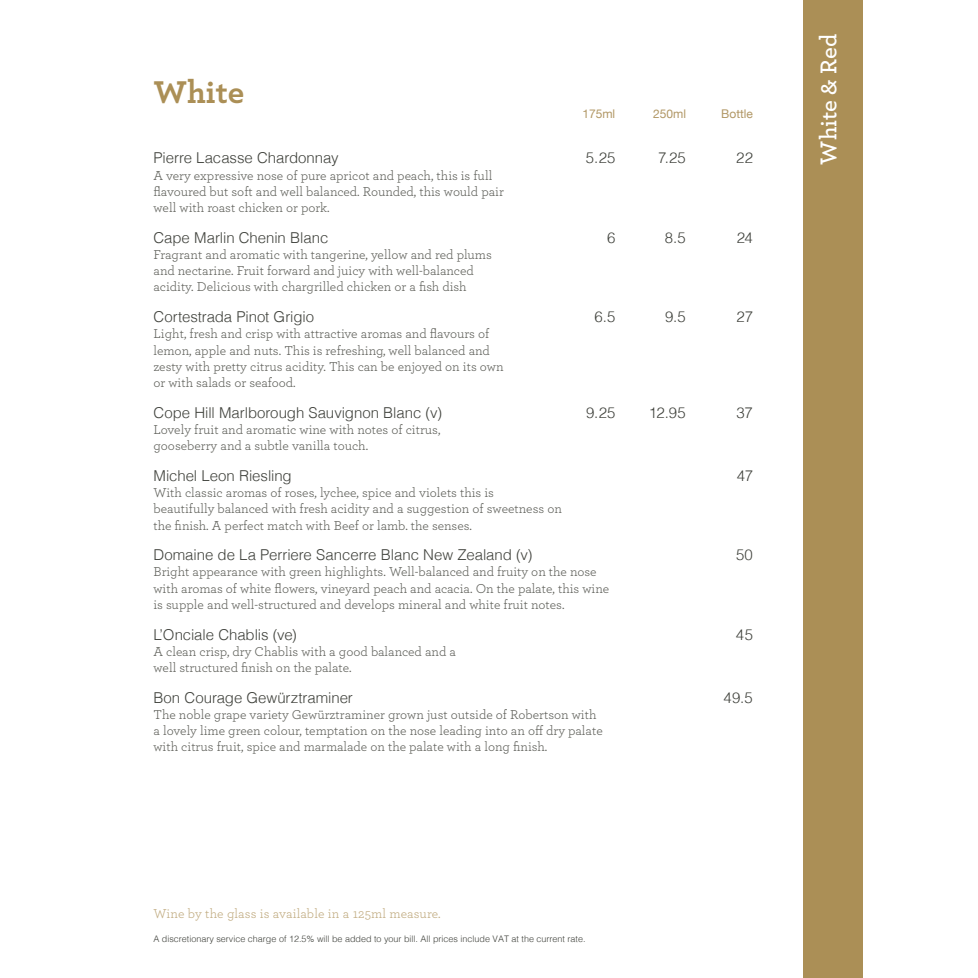
<style>
.page{position:relative;width:978px;height:978px;background:#fff}
.page>*{position:absolute;margin:0;border:0;box-sizing:border-box;transform-origin:0 0}
.t1{font:700 33px "Archer";color:#ab8f56}
.SubHeader{font:600 24px "Archer";color:#fff}
.Wine_name{font:300 15px "Helvetica";letter-spacing:-.005em;color:#40423c}
.White_Wine{font:300 15px "Helvetica";letter-spacing:-.005em;color:#40423c}
.NEW_DESCRIPTION{font:13.5px/16.2px "Archer";color:#5e5f59}
.Cocktail_Desc{font:13.5px "Archer";color:#c0aa7f}
.SubHeader-2{font:12px "Helvetica Neue";color:#b19765}
.Cocktail_Name{font:300 9px "Helvetica";color:#40423c}
</style>
<div class="page">
<div style="left:804px;top:0;width:59px;height:978px;background:#ab8f56"></div>
<p class="t1" style="left:153px;top:66px;width:92px">White</p>
<p class="SubHeader-2" style="left:582px;top:105px;width:34px">175ml</p>
<p class="SubHeader-2" style="left:653px;top:105px;width:34px">250ml</p>
<p class="SubHeader-2" style="left:721px;top:105px;width:33px">Bottle</p>
<p class="Wine_name" style="left:153px;top:145px;width:187px">Pierre Lacasse Chardonnay</p>
<p class="Wine_name" style="left:586px;top:145px;width:31px">5.25</p>
<p class="Wine_name" style="left:658px;top:145px;width:29px">7.25</p>
<p class="Wine_name" style="left:736px;top:145px;width:18px">22</p>
<p class="NEW_DESCRIPTION" style="left:153px;top:166px;width:340px">A very expressive nose of pure apricot and peach, this is full</p>
<p class="NEW_DESCRIPTION" style="left:153px;top:183px;width:352px">flavoured but soft and well balanced. Rounded, this would pair</p>
<p class="NEW_DESCRIPTION" style="left:153px;top:199px;width:178px">well with roast chicken or pork.</p>
<p class="Wine_name" style="left:153px;top:225px;width:176px">Cape Marlin Chenin Blanc</p>
<p class="Wine_name" style="left:607px;top:225px;width:10px">6</p>
<p class="Wine_name" style="left:665px;top:225px;width:23px">8.5</p>
<p class="Wine_name" style="left:737px;top:225px;width:18px">24</p>
<p class="NEW_DESCRIPTION" style="left:153px;top:246px;width:340px">Fragrant and aromatic with tangerine, yellow and red plums</p>
<p class="NEW_DESCRIPTION" style="left:153px;top:262px;width:322px">and nectarine. Fruit forward and juicy with well-balanced</p>
<p class="NEW_DESCRIPTION" style="left:153px;top:278px;width:315px">acidity. Delicious with chargrilled chicken or a fish dish</p>
<p class="Wine_name" style="left:153px;top:304px;width:162px">Cortestrada Pinot Grigio</p>
<p class="Wine_name" style="left:594px;top:304px;width:23px">6.5</p>
<p class="Wine_name" style="left:665px;top:304px;width:22px">9.5</p>
<p class="Wine_name" style="left:736px;top:304px;width:18px">27</p>
<p class="NEW_DESCRIPTION" style="left:153px;top:325px;width:337px">Light, fresh and crisp with attractive aromas and flavours of</p>
<p class="NEW_DESCRIPTION" style="left:153px;top:341px;width:338px">lemon, apple and nuts. This is refreshing, well balanced and</p>
<p class="NEW_DESCRIPTION" style="left:153px;top:358px;width:352px">zesty with pretty citrus acidity. This can be enjoyed on its own</p>
<p class="NEW_DESCRIPTION" style="left:153px;top:374px;width:144px">or with salads or seafood.</p>
<p class="Wine_name" style="left:153px;top:400px;width:290px">Cope Hill Marlborough Sauvignon Blanc (v)</p>
<p class="Wine_name" style="left:586px;top:400px;width:31px">9.25</p>
<p class="Wine_name" style="left:649px;top:400px;width:39px">12.95</p>
<p class="Wine_name" style="left:736px;top:400px;width:18px">37</p>
<p class="NEW_DESCRIPTION" style="left:153px;top:421px;width:289px">Lovely fruit and aromatic wine with notes of citrus, gooseberry and a subtle vanilla touch.</p>
<p class="Wine_name" style="left:153px;top:463px;width:140px">Michel Leon Riesling</p>
<p class="Wine_name" style="left:737px;top:463px;width:18px">47</p>
<p class="NEW_DESCRIPTION" style="left:153px;top:484px;width:410px">With classic aromas of roses, lychee, spice and violets this is<br>beautifully balanced with fresh acidity and a suggestion of sweetness on the finish. A perfect match with Beef or lamb. the senses.</p>
<p class="White_Wine" style="left:153px;top:542px;width:381px">Domaine de La Perriere Sancerre Blanc New Zealand (v)</p>
<p class="White_Wine" style="left:736px;top:542px;width:18px">50</p>
<p class="NEW_DESCRIPTION" style="left:153px;top:563px;width:457px">Bright appearance with green highlights. Well-balanced and fruity on the nose with aromas of white flowers, vineyard peach and acacia. On the palate, this wine is supple and well-structured and develops mineral and white fruit notes.</p>
<p class="White_Wine" style="left:153px;top:622px;width:145px">L’Onciale Chablis (ve)</p>
<p class="White_Wine" style="left:736px;top:622px;width:19px">45</p>
<p class="NEW_DESCRIPTION" style="left:153px;top:643px;width:304px">A clean crisp, dry Chablis with a good balanced and a well structured finish on the palate.</p>
<p class="White_Wine" style="left:153px;top:685px;width:201px">Bon Courage Gewürztraminer</p>
<p class="White_Wine" style="left:724px;top:685px;width:31px">49.5</p>
<p class="NEW_DESCRIPTION" style="left:153px;top:706px;width:451px">The noble grape variety Gewürztraminer grown just outside of Robertson with a lovely lime green colour, temptation on the nose leading into an off dry palate with citrus fruit, spice and marmalade on the palate with a long finish.</p>
<p class="Cocktail_Desc" style="left:153px;top:904px;width:289px">Wine by the glass is available in a 125ml measure.</p>
<p class="Cocktail_Name" style="left:153px;top:931px;width:434px">A discretionary service charge of 12.5% will be added to your bill. All prices include VAT at the current rate.</p>
<p class="SubHeader" style="left:811px;top:165px;width:132px;rotate:-90deg">White &amp; Red</p>
</div>
